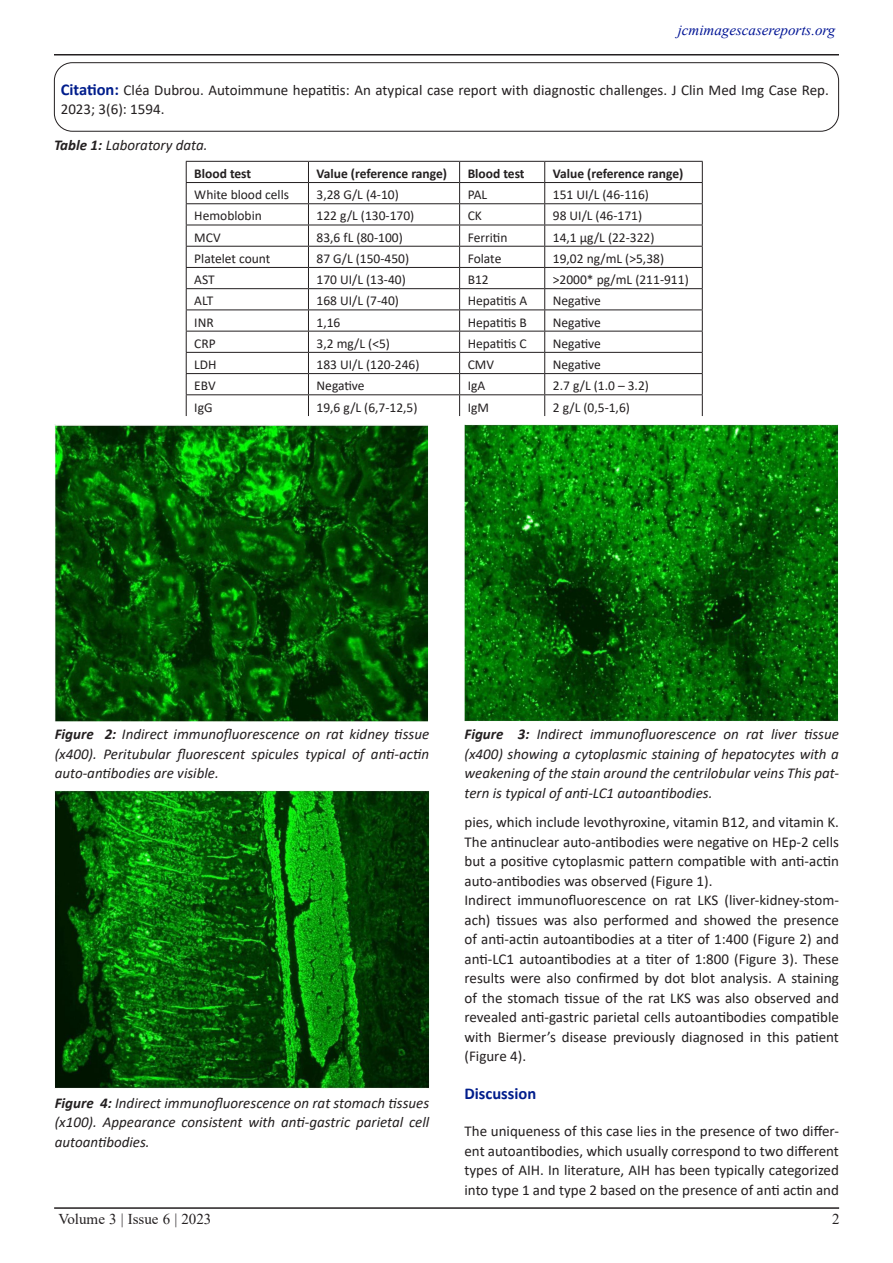
<style>
.page{position:relative;width:893px;height:1263px;background:#fff}
.page>*{position:absolute;margin:0;border:0;box-sizing:border-box;transform-origin:0 0}
.side_heading_new{font:700 16.5px "Calibri";color:#001d8c}
.Paragraph_Style_1{font:15px/19.5px "Calibri";color:#231f20;text-align:justify}
.fig_tittle{font:italic 15px/19.5px "Calibri";color:#231f20;text-align:justify}
.t1{font:italic 15px "Times New Roman";color:#001495}
.t2{font:15px "Times New Roman";color:#231f20}
.t3{font:13.5px "Calibri";color:#231f20}
.t4{font:700 13.5px "Calibri";color:#231f20}
.s1{font-weight:700;font-size:16.5px;color:#001d8c}
.s2{font-weight:700}
</style>
<div class="page">
<hr style="left:54px;top:54px;width:785px;height:2px;background:#231f20">
<div style="left:54px;top:62px;width:785px;height:70px;border:1px solid #231f20;border-radius:18px"></div>
<hr style="left:54px;top:1207px;width:785px;height:2px;background:#231f20">
<hr style="left:186px;top:161px;width:122px;height:1px;background:#231f20">
<hr style="left:308px;top:161px;width:152px;height:1px;background:#231f20">
<hr style="left:460px;top:161px;width:85px;height:1px;background:#231f20">
<hr style="left:545px;top:161px;width:158px;height:1px;background:#231f20">
<hr style="left:186px;top:182px;width:122px;height:1px;background:#231f20">
<hr style="left:308px;top:182px;width:152px;height:1px;background:#231f20">
<hr style="left:460px;top:182px;width:85px;height:1px;background:#231f20">
<hr style="left:545px;top:182px;width:158px;height:1px;background:#231f20">
<hr style="left:186px;top:203px;width:122px;height:1px;background:#231f20">
<hr style="left:308px;top:203px;width:152px;height:1px;background:#231f20">
<hr style="left:460px;top:203px;width:85px;height:1px;background:#231f20">
<hr style="left:545px;top:203px;width:158px;height:1px;background:#231f20">
<hr style="left:186px;top:225px;width:122px;height:1px;background:#231f20">
<hr style="left:308px;top:225px;width:152px;height:1px;background:#231f20">
<hr style="left:460px;top:225px;width:85px;height:1px;background:#231f20">
<hr style="left:545px;top:225px;width:158px;height:1px;background:#231f20">
<hr style="left:186px;top:246px;width:122px;height:1px;background:#231f20">
<hr style="left:308px;top:246px;width:152px;height:1px;background:#231f20">
<hr style="left:460px;top:246px;width:85px;height:1px;background:#231f20">
<hr style="left:545px;top:246px;width:158px;height:1px;background:#231f20">
<hr style="left:186px;top:267px;width:122px;height:1px;background:#231f20">
<hr style="left:308px;top:267px;width:152px;height:1px;background:#231f20">
<hr style="left:460px;top:267px;width:85px;height:1px;background:#231f20">
<hr style="left:545px;top:267px;width:158px;height:1px;background:#231f20">
<hr style="left:186px;top:288px;width:122px;height:1px;background:#231f20">
<hr style="left:308px;top:288px;width:152px;height:1px;background:#231f20">
<hr style="left:460px;top:288px;width:85px;height:1px;background:#231f20">
<hr style="left:545px;top:288px;width:158px;height:1px;background:#231f20">
<hr style="left:186px;top:309px;width:122px;height:1px;background:#231f20">
<hr style="left:308px;top:309px;width:152px;height:1px;background:#231f20">
<hr style="left:460px;top:309px;width:85px;height:1px;background:#231f20">
<hr style="left:545px;top:309px;width:158px;height:1px;background:#231f20">
<hr style="left:186px;top:331px;width:122px;height:1px;background:#231f20">
<hr style="left:308px;top:331px;width:152px;height:1px;background:#231f20">
<hr style="left:460px;top:331px;width:85px;height:1px;background:#231f20">
<hr style="left:545px;top:331px;width:158px;height:1px;background:#231f20">
<hr style="left:186px;top:352px;width:122px;height:1px;background:#231f20">
<hr style="left:308px;top:352px;width:152px;height:1px;background:#231f20">
<hr style="left:460px;top:352px;width:85px;height:1px;background:#231f20">
<hr style="left:545px;top:352px;width:158px;height:1px;background:#231f20">
<hr style="left:186px;top:373px;width:122px;height:1px;background:#231f20">
<hr style="left:308px;top:373px;width:152px;height:1px;background:#231f20">
<hr style="left:460px;top:373px;width:85px;height:1px;background:#231f20">
<hr style="left:545px;top:373px;width:158px;height:1px;background:#231f20">
<hr style="left:186px;top:394px;width:122px;height:1px;background:#231f20">
<hr style="left:308px;top:394px;width:152px;height:1px;background:#231f20">
<hr style="left:460px;top:394px;width:85px;height:1px;background:#231f20">
<hr style="left:545px;top:394px;width:158px;height:1px;background:#231f20">
<svg style="left:186px;top:162px;width:1px;height:254px"></svg>
<svg style="left:308px;top:162px;width:1px;height:254px"></svg>
<svg style="left:459px;top:162px;width:1px;height:254px"></svg>
<svg style="left:544px;top:162px;width:1px;height:254px"></svg>
<svg style="left:702px;top:162px;width:1px;height:254px"></svg>
<img style="left:54px;top:425px;width:374px;height:297px">
<img style="left:464px;top:425px;width:375px;height:297px">
<img style="left:55px;top:791px;width:374px;height:297px">
<p class="t1" style="left:678px;top:20px;width:159px">jcmimagescasereports.org</p>
<p class="Paragraph_Style_1" style="left:61px;top:80px;width:769px"><span class="s1">Citation:</span> Cléa Dubrou. Autoimmune hepatitis: An atypical case report with diagnostic challenges. J Clin Med Img Case Rep.<br>2023; 3(6): 1594.</p>
<p class="fig_tittle" style="left:54px;top:134px;width:155px"><span class="s2">Table 1:</span> Laboratory data.</p>
<p class="t4" style="left:194px;top:164px;width:58px">Blood test</p>
<p class="t4" style="left:317px;top:164px;width:132px">Value (reference range)</p>
<p class="t4" style="left:468px;top:164px;width:58px">Blood test</p>
<p class="t4" style="left:553px;top:164px;width:132px">Value (reference range)</p>
<p class="t3" style="left:194px;top:185px;width:96px">White blood cells</p>
<p class="t3" style="left:317px;top:185px;width:84px">3,28 G/L (4-10)</p>
<p class="t3" style="left:468px;top:185px;width:21px">PAL</p>
<p class="t3" style="left:553px;top:185px;width:98px">151 UI/L (46-116)</p>
<p class="t3" style="left:194px;top:207px;width:69px">Hemoblobin</p>
<p class="t3" style="left:317px;top:207px;width:99px">122 g/L (130-170)</p>
<p class="t3" style="left:468px;top:207px;width:16px">CK</p>
<p class="t3" style="left:553px;top:207px;width:91px">98 UI/L (46-171)</p>
<p class="t3" style="left:194px;top:228px;width:28px">MCV</p>
<p class="t3" style="left:317px;top:228px;width:88px">83,6 fL (80-100)</p>
<p class="t3" style="left:468px;top:228px;width:41px">Ferritin</p>
<p class="t3" style="left:553px;top:228px;width:103px">14,1 μg/L (22-322)</p>
<p class="t3" style="left:194px;top:249px;width:78px">Platelet count</p>
<p class="t3" style="left:317px;top:249px;width:94px">87 G/L (150-450)</p>
<p class="t3" style="left:468px;top:249px;width:35px">Folate</p>
<p class="t3" style="left:553px;top:249px;width:113px">19,02 ng/mL (&gt;5,38)</p>
<p class="t3" style="left:194px;top:270px;width:22px">AST</p>
<p class="t3" style="left:317px;top:270px;width:91px">170 UI/L (13-40)</p>
<p class="t3" style="left:468px;top:270px;width:23px">B12</p>
<p class="t3" style="left:553px;top:270px;width:137px">&gt;2000* pg/mL (211-911)</p>
<p class="t3" style="left:194px;top:292px;width:21px">ALT</p>
<p class="t3" style="left:317px;top:292px;width:84px">168 UI/L (7-40)</p>
<p class="t3" style="left:468px;top:292px;width:61px">Hepatitis A</p>
<p class="t3" style="left:553px;top:292px;width:50px">Negative</p>
<p class="t3" style="left:194px;top:313px;width:21px">INR</p>
<p class="t3" style="left:317px;top:313px;width:25px">1,16</p>
<p class="t3" style="left:468px;top:313px;width:61px">Hepatitis B</p>
<p class="t3" style="left:553px;top:313px;width:50px">Negative</p>
<p class="t3" style="left:194px;top:334px;width:23px">CRP</p>
<p class="t3" style="left:317px;top:334px;width:75px">3,2 mg/L (&lt;5)</p>
<p class="t3" style="left:468px;top:334px;width:61px">Hepatitis C</p>
<p class="t3" style="left:553px;top:334px;width:50px">Negative</p>
<p class="t3" style="left:194px;top:355px;width:24px">LDH</p>
<p class="t3" style="left:317px;top:355px;width:104px">183 UI/L (120-246)</p>
<p class="t3" style="left:468px;top:355px;width:28px">CMV</p>
<p class="t3" style="left:553px;top:355px;width:50px">Negative</p>
<p class="t3" style="left:194px;top:376px;width:23px">EBV</p>
<p class="t3" style="left:317px;top:376px;width:50px">Negative</p>
<p class="t3" style="left:468px;top:376px;width:19px">IgA</p>
<p class="t3" style="left:553px;top:376px;width:98px">2.7 g/L (1.0 – 3.2)</p>
<p class="t3" style="left:194px;top:398px;width:20px">IgG</p>
<p class="t3" style="left:317px;top:398px;width:102px">19,6 g/L (6,7-12,5)</p>
<p class="t3" style="left:468px;top:398px;width:23px">IgM</p>
<p class="t3" style="left:553px;top:398px;width:79px">2 g/L (0,5-1,6)</p>
<p class="fig_tittle" style="left:55px;top:724px;width:376px"><span class="s2">Figure 2:</span> Indirect immunofluorescence on rat kidney tissue (x400). Peritubular fluorescent spicules typical of anti-actin auto-antibodies are visible.</p>
<p class="fig_tittle" style="left:464px;top:724px;width:376px"><span class="s2">Figure 3:</span> Indirect immunofluorescence on rat liver tissue (x400) showing a cytoplasmic staining of hepatocytes with a weakening of the stain around the centrilobular veins This pat&shy;tern is typical of anti-LC1 autoantibodies.</p>
<p class="fig_tittle" style="left:55px;top:1092px;width:376px"><span class="s2">Figure 4:</span> Indirect immunofluorescence on rat stomach tissues (x100). Appearance consistent with anti-gastric parietal cell autoantibodies.</p>
<p class="Paragraph_Style_1" style="left:464px;top:812px;width:376px">pies, which include levothyroxine, vitamin B12, and vitamin K.</p>
<p class="Paragraph_Style_1" style="left:464px;top:832px;width:376px">The antinuclear auto-antibodies were negative on HEp-2 cells but a positive cytoplasmic pattern compatible with anti-actin auto-antibodies was observed (Figure 1).</p>
<p class="Paragraph_Style_1" style="left:464px;top:890px;width:376px">Indirect immunofluorescence on rat LKS (liver-kidney-stom&shy;ach) tissues was also performed and showed the presence of anti-actin autoantibodies at a titer of 1:400 (Figure 2) and anti-LC1 autoantibodies at a titer of 1:800 (Figure 3). These results were also confirmed by dot blot analysis. A staining of the stomach tissue of the rat LKS was also observed and revealed anti-gastric parietal cells autoantibodies compatible with Biermer’s disease previously diagnosed in this patient (Figure 4).</p>
<p class="side_heading_new" style="left:464px;top:1082px;width:73px">Discussion</p>
<p class="Paragraph_Style_1" style="left:464px;top:1121px;width:376px">The uniqueness of this case lies in the presence of two differ&shy;ent autoantibodies, which usually correspond to two different types of AIH. In literature, AIH has been typically categorized into type 1 and type 2 based on the presence of anti actin and</p>
<p class="t2" style="left:59px;top:1208px;width:154px">Volume 3 | Issue 6 | 2023</p>
<p class="t2" style="left:832px;top:1208px;width:9px">2</p>
</div>
